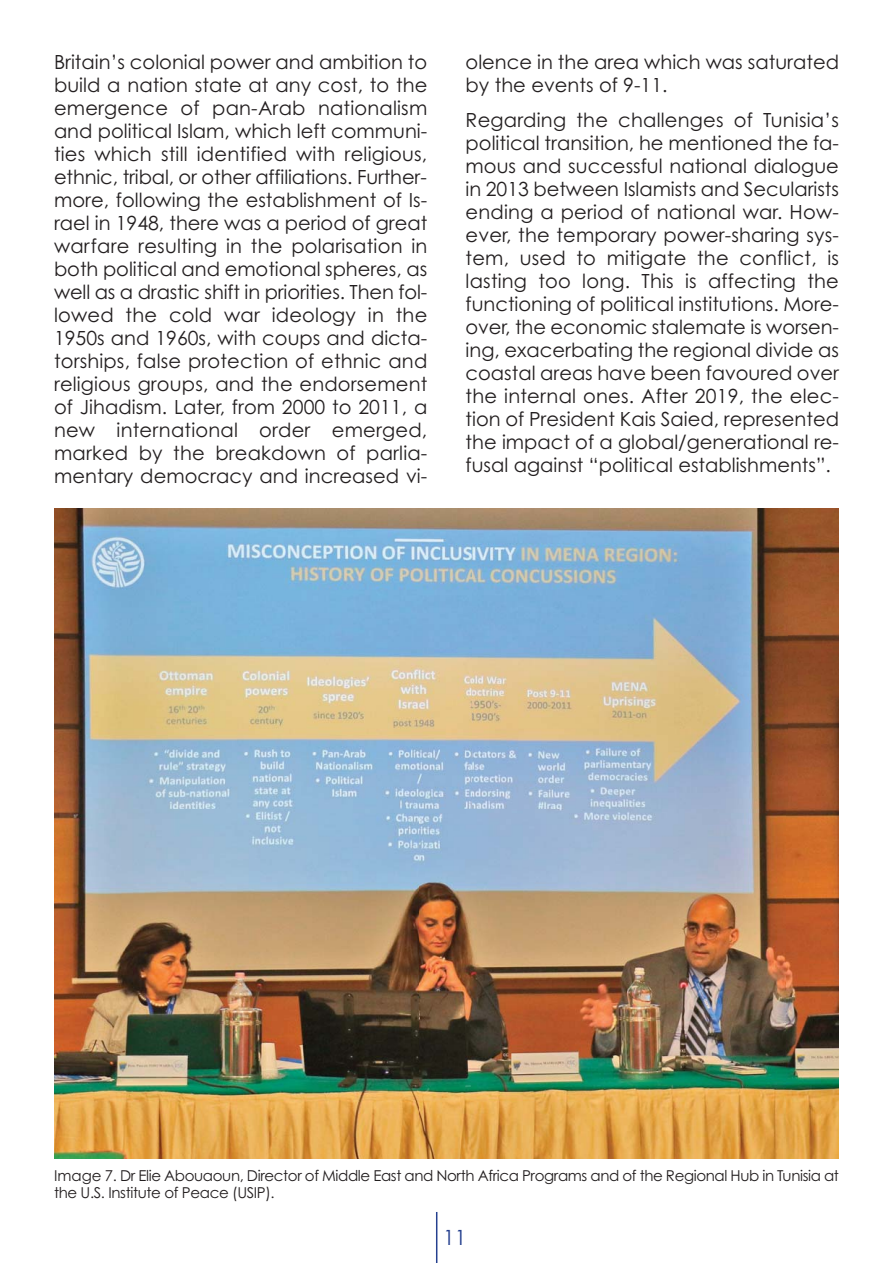
<style>
.page{position:relative;width:893px;height:1263px;background:#fff}
.page>*{position:absolute;margin:0;border:0;box-sizing:border-box;transform-origin:0 0}
.t1{font:21px "Century Gothic";color:#25408f}
.t2{font:19.5px/23px "Century Gothic";color:#231f20;text-align:justify}
.t3{font:15px/17.7px "Century Gothic";letter-spacing:-.025em;color:#231f20}
</style>
<div class="page">
<hr style="left:436px;top:1212px;width:1px;height:51px;background:#25408f">
<img style="left:54px;top:508px;width:785px;height:650px">
<p class="t2" style="left:54px;top:52px;width:375px">Britain’s colonial power and ambition to build a nation state at any cost, to the emergence of pan-Arab nationalism and political Islam, which left communi&shy;ties which still identified with religious, ethnic, tribal, or other affiliations. Further&shy;more, following the establishment of Is&shy;rael in 1948, there was a period of great warfare resulting in the polarisation in both political and emotional spheres, as well as a drastic shift in priorities. Then fol&shy;lowed the cold war ideology in the 1950s and 1960s, with coups and dicta&shy;torships, false protection of ethnic and religious groups, and the endorsement of Jihadism. Later, from 2000 to 2011, a new international order emerged, marked by the breakdown of parlia&shy;mentary democracy and increased vi-</p>
<p class="t2" style="left:466px;top:52px;width:375px">olence in the area which was saturated by the events of 9-11.</p>
<p class="t2" style="left:466px;top:110px;width:375px">Regarding the challenges of Tunisia’s political transition, he mentioned the fa&shy;mous and successful national dialogue in 2013 between Islamists and Secularists ending a period of national war. How&shy;ever, the temporary power-sharing sys&shy;tem, used to mitigate the conflict, is lasting too long. This is affecting the functioning of political institutions. More&shy;over, the economic stalemate is worsen&shy;ing, exacerbating the regional divide as coastal areas have been favoured over the internal ones. After 2019, the elec&shy;tion of President Kais Saied, represented the impact of a global/generational re&shy;fusal against “political establishments”.</p>
<p class="t3" style="left:54px;top:1168px;width:786px">Image 7. Dr Elie Abouaoun, Director of Middle East and North Africa Programs and of the Regional Hub in Tunisia at the U.S. Institute of Peace (USIP).</p>
<p class="t1" style="left:443px;top:1229px;width:25px">11</p>
</div>
